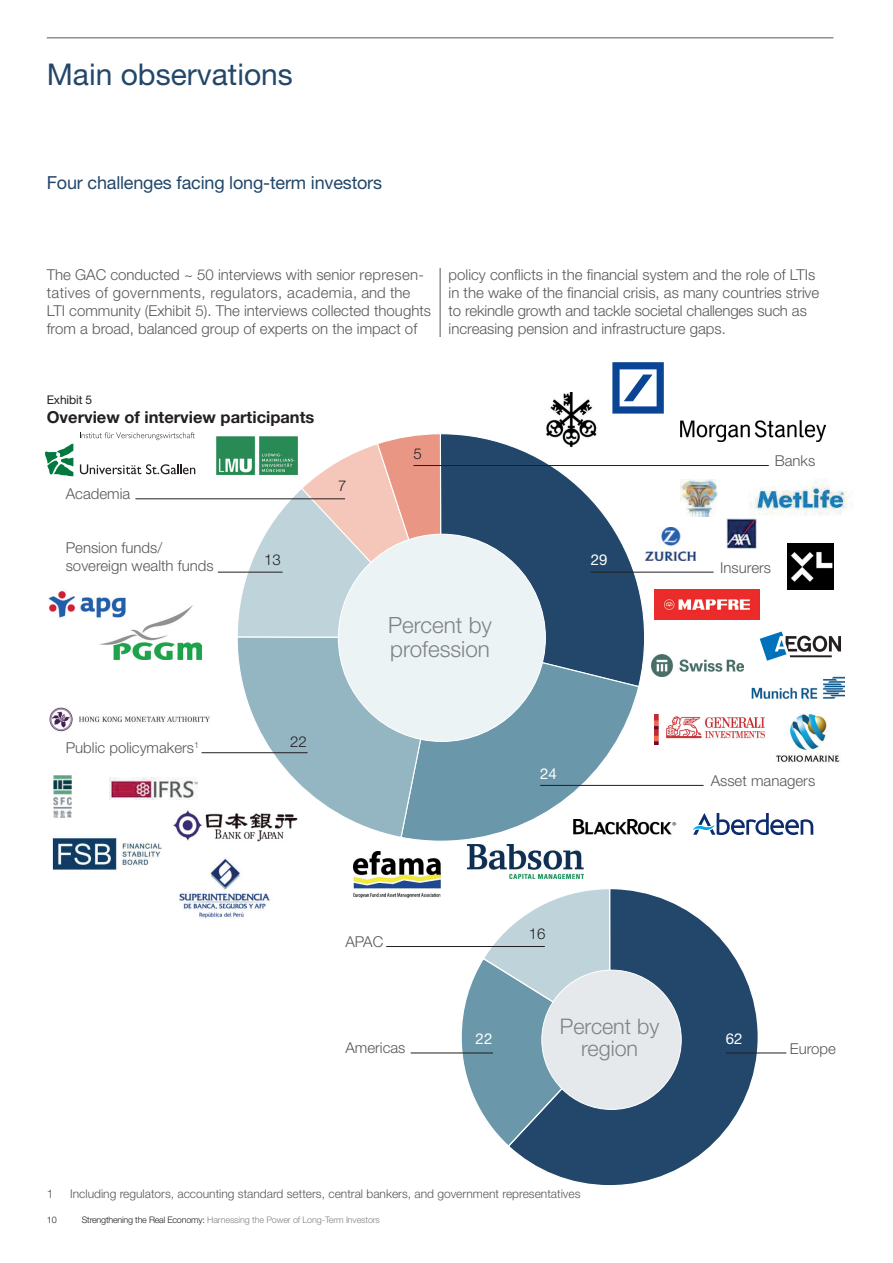
<style>
.page{position:relative;width:893px;height:1263px;background:#fff}
.page>*{position:absolute;margin:0;border:0;box-sizing:border-box;transform-origin:0 0}
.t1{font:30px "Helvetica Neue LT Std";color:#22476a}
.t2{font:300 22.35px/23.5px "Helvetica Neue LT Std";color:#808285}
.t3{font:300 21.45px/22.5px "Helvetica Neue LT Std";color:#808285;text-align:center}
.t4{font:18px "Helvetica Neue LT Std";letter-spacing:-.01em;color:#22476a}
.t5{font:700 16.5px "Helvetica Neue LT Std";color:#231f20}
.t6{font:300 15px/18px "Helvetica Neue LT Std";color:#57585a}
.t7{font:15px "Helvetica Neue LT Std";color:#fff}
.t8{font:300 15px "Helvetica Neue LT Std";color:#231f20}
.t9{font:300 12px "Helvetica Neue LT Std";color:#57585a}
.t10{font:12px "Helvetica Neue LT Std";letter-spacing:-.01em;color:#231f20}
.t11{font:300 9px "Helvetica Neue LT Std";letter-spacing:-.01em;color:#808285}
.t12{font:300 9px "Helvetica Neue LT Std";color:#231f20}
.s1{color:#231f20}
</style>
<div class="page">
<hr style="left:47px;top:37px;width:786px;height:1px;background:#57585a">
<img style="left:49px;top:707px;width:161px;height:25px">
<svg style="left:511px;top:889px;width:248px;height:296px"></svg>
<svg style="left:460px;top:889px;width:151px;height:259px"></svg>
<div style="left:542px;top:970px;width:139px;height:139px;background:#e5e9eb;border-radius:50%"></div>
<hr style="left:411px;top:1052px;width:82px;height:1px;background:#231f20">
<hr style="left:726px;top:1052px;width:60px;height:1px;background:#231f20">
<hr style="left:386px;top:946px;width:159px;height:1px;background:#231f20">
<hr style="left:440px;top:268px;width:1px;height:69px;background:#57585a">
<svg style="left:442px;top:433px;width:204px;height:245px"></svg>
<svg style="left:416px;top:636px;width:224px;height:205px"></svg>
<svg style="left:236px;top:433px;width:206px;height:406px"></svg>
<div style="left:338px;top:534px;width:207px;height:207px;background:#ebf3f5;border-radius:50%"></div>
<hr style="left:135px;top:498px;width:210px;height:1px;background:#231f20">
<hr style="left:218px;top:572px;width:65px;height:1px;background:#231f20">
<hr style="left:413px;top:465px;width:356px;height:1px;background:#231f20">
<hr style="left:202px;top:752px;width:106px;height:1px;background:#231f20">
<hr style="left:591px;top:572px;width:123px;height:1px;background:#231f20">
<hr style="left:540px;top:785px;width:164px;height:1px;background:#231f20">
<img style="left:748px;top:479px;width:105px;height:36px">
<img style="left:776px;top:713px;width:64px;height:49px">
<img style="left:100px;top:605px;width:102px;height:54px">
<svg style="left:760px;top:631px;width:81px;height:30px"></svg>
<img style="left:726px;top:518px;width:30px;height:31px">
<img style="left:655px;top:590px;width:105px;height:30px">
<img style="left:787px;top:543px;width:47px;height:47px">
<img style="left:751px;top:676px;width:94px;height:22px">
<img style="left:562px;top:814px;width:115px;height:24px">
<img style="left:540px;top:393px;width:62px;height:58px">
<img style="left:48px;top:591px;width:78px;height:31px">
<img style="left:680px;top:420px;width:145px;height:22px">
<svg style="left:612px;top:362px;width:52px;height:52px"></svg>
<img style="left:53px;top:776px;width:19px;height:42px">
<img style="left:173px;top:808px;width:135px;height:34px">
<img style="left:110px;top:777px;width:88px;height:23px">
<svg style="left:45px;top:444px;width:28px;height:32px"></svg>
<svg style="left:80px;top:464px;width:115px;height:10px"></svg>
<svg style="left:80px;top:432px;width:115px;height:8px"></svg>
<img style="left:645px;top:528px;width:50px;height:32px">
<img style="left:651px;top:654px;width:92px;height:22px">
<img style="left:353px;top:851px;width:87px;height:46px">
<svg style="left:692px;top:813px;width:121px;height:22px"></svg>
<img style="left:216px;top:433px;width:85px;height:46px">
<img style="left:52px;top:837px;width:110px;height:33px">
<img style="left:179px;top:858px;width:91px;height:60px">
<img style="left:467px;top:844px;width:117px;height:35px">
<img style="left:680px;top:479px;width:37px;height:37px">
<img style="left:655px;top:715px;width:110px;height:29px">
<h1 class="t1" style="left:47px;top:57px;width:248px">Main observations</h1>
<p class="t4" style="left:47px;top:172px;width:337px">Four challenges facing long-term investors</p>
<p class="t6" style="left:47px;top:265px;width:386px">The GAC conducted ~ 50 interviews with senior represen&shy;tatives of governments, regulators, academia, and the LTI community (Exhibit 5). The interviews collected thoughts from a broad, balanced group of experts on the impact of</p>
<p class="t6" style="left:449px;top:265px;width:372px">policy conflicts in the financial system and the role of LTIs in the wake of the financial crisis, as many countries strive to rekindle growth and tackle societal challenges such as increasing pension and infrastructure gaps.</p>
<p class="t10" style="left:47px;top:393px;width:47px">Exhibit 5</p>
<p class="t5" style="left:47px;top:407px;width:269px">Overview of interview participants</p>
<p class="t6" style="left:66px;top:485px;width:66px">Academia</p>
<p class="t6" style="left:66px;top:539px;width:149px">Pension funds/ sovereign wealth funds</p>
<p class="t8" style="left:264px;top:550px;width:18px">13</p>
<p class="t8" style="left:338px;top:477px;width:10px">7</p>
<p class="t8" style="left:413px;top:445px;width:10px">5</p>
<p class="t7" style="left:591px;top:551px;width:18px">29</p>
<p class="t6" style="left:775px;top:451px;width:42px">Banks</p>
<p class="t6" style="left:720px;top:558px;width:52px">Insurers</p>
<p class="t6" style="left:66px;top:738px;width:135px">Public policymakers<sup>1</sup></p>
<p class="t8" style="left:290px;top:732px;width:18px">22</p>
<h2 class="t2" style="left:388px;top:613px;width:105px">Percent by profession</h2>
<p class="t7" style="left:540px;top:764px;width:18px">24</p>
<p class="t6" style="left:711px;top:771px;width:106px">Asset managers</p>
<p class="t6" style="left:345px;top:932px;width:39px">APAC</p>
<p class="t8" style="left:529px;top:925px;width:18px">16</p>
<h3 class="t3" style="left:560px;top:1014px;width:101px">Percent by region</h3>
<p class="t7" style="left:476px;top:1030px;width:18px">22</p>
<p class="t7" style="left:726px;top:1030px;width:18px">62</p>
<p class="t6" style="left:345px;top:1038px;width:62px">Americas</p>
<p class="t6" style="left:790px;top:1040px;width:48px">Europe</p>
<p class="t9" style="left:47px;top:1186px;width:8px">1</p>
<p class="t9" style="left:70px;top:1186px;width:512px">Including regulators, accounting standard setters, central bankers, and government representatives</p>
<p class="t12" style="left:47px;top:1215px;width:11px">10</p>
<p class="t11" style="left:82px;top:1215px;width:300px"><span class="s1">Strengthening the Real Economy:</span> Harnessing the Power of Long-Term Investors</p>
</div>
